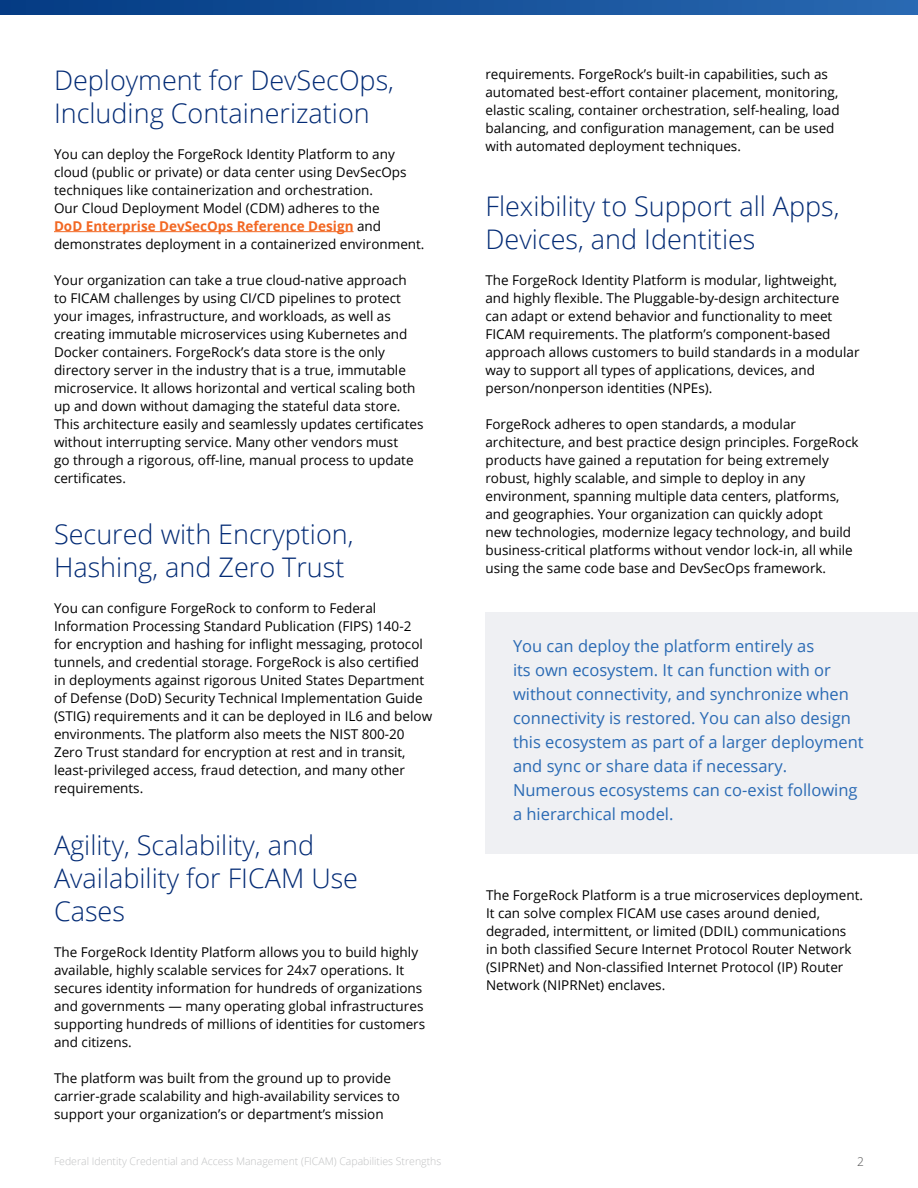
<style>
.page{position:relative;width:918px;height:1188px;background:#fff}
.page>*{position:absolute;margin:0;border:0;box-sizing:border-box;transform-origin:0 0}
.t1{font:300 27px/33px "Open Sans";color:#032b75}
.t2{font:16.5px/24px "Open Sans";color:#2a6ab4}
.t3{font:13.5px/18px "Open Sans";color:#000}
.t4{font:300 12px "Open Sans";color:#515151}
.t5{font:300 10.5px "Open Sans";color:#c0c1c2}
.s1{font-weight:700;color:#f26722}
</style>
<div class="page">
<svg style="left:0;top:0;width:918px;height:15px;background:#16519a"></svg>
<div style="left:485px;top:612px;width:432px;height:242px;background:#eff0f3"></div>
<hr style="left:54px;top:231px;width:300px;height:1px;background:#f26722">
<h1 class="t1" style="left:54px;top:63px;width:342px">Deployment for DevSecOps,<br>Including Containerization</h1>
<p class="t3" style="left:54px;top:144px;width:372px">You can deploy the ForgeRock Identity Platform to any cloud (public or private) or data center using DevSecOps techniques like containerization and orchestration.<br>Our Cloud Deployment Model (CDM) adheres to the<br><span class="s1">DoD Enterprise DevSecOps Reference Design</span> and demonstrates deployment in a containerized environment.</p>
<p class="t3" style="left:54px;top:270px;width:371px">Your organization can take a true cloud-native approach<br>to FICAM challenges by using CI/CD pipelines to protect your images, infrastructure, and workloads, as well as creating immutable microservices using Kubernetes and Docker containers. ForgeRock’s data store is the only directory server in the industry that is a true, immutable microservice. It allows horizontal and vertical scaling both up and down without damaging the stateful data store.<br>This architecture easily and seamlessly updates certificates without interrupting service. Many other vendors must<br>go through a rigorous, off-line, manual process to update certificates.</p>
<h1 class="t1" style="left:54px;top:517px;width:301px">Secured with Encryption,<br>Hashing, and Zero Trust</h1>
<p class="t3" style="left:54px;top:599px;width:380px">You can configure ForgeRock to conform to Federal Information Processing Standard Publication (FIPS) 140-2 for encryption and hashing for inflight messaging, protocol tunnels, and credential storage. ForgeRock is also certified in deployments against rigorous United States Department of Defense (DoD) Security Technical Implementation Guide (STIG) requirements and it can be deployed in IL6 and below environments. The platform also meets the NIST 800-20<br>Zero Trust standard for encryption at rest and in transit, least-privileged access, fraud detection, and many other requirements.</p>
<h1 class="t1" style="left:54px;top:828px;width:306px">Agility, Scalability, and<br>Availability for FICAM Use<br>Cases</h1>
<p class="t3" style="left:54px;top:942px;width:373px">The ForgeRock Identity Platform allows you to build highly available, highly scalable services for 24x7 operations. It secures identity information for hundreds of organizations and governments — many operating global infrastructures supporting hundreds of millions of identities for customers and citizens.</p>
<p class="t3" style="left:54px;top:1068px;width:348px">The platform was built from the ground up to provide carrier-grade scalability and high-availability services to support your organization’s or department’s mission</p>
<p class="t3" style="left:485px;top:65px;width:356px">requirements. ForgeRock’s built-in capabilities, such as automated best-effort container placement, monitoring, elastic scaling, container orchestration, self-healing, load balancing, and configuration management, can be used with automated deployment techniques.</p>
<h1 class="t1" style="left:485px;top:189px;width:356px">Flexibility to Support all Apps,<br>Devices, and Identities</h1>
<p class="t3" style="left:485px;top:270px;width:376px">The ForgeRock Identity Platform is modular, lightweight, and highly flexible. The Pluggable-by-design architecture can adapt or extend behavior and functionality to meet FICAM requirements. The platform’s component-based approach allows customers to build standards in a modular way to support all types of applications, devices, and person/nonperson identities (NPEs).</p>
<p class="t3" style="left:485px;top:414px;width:375px">ForgeRock adheres to open standards, a modular architecture, and best practice design principles. ForgeRock products have gained a reputation for being extremely robust, highly scalable, and simple to deploy in any environment, spanning multiple data centers, platforms, and geographies. Your organization can quickly adopt<br>new technologies, modernize legacy technology, and build business-critical platforms without vendor lock-in, all while using the same code base and DevSecOps framework.</p>
<p class="t2" style="left:513px;top:633px;width:352px">You can deploy the platform entirely as<br>its own ecosystem. It can function with or without connectivity, and synchronize when connectivity is restored. You can also design this ecosystem as part of a larger deployment and sync or share data if necessary.<br>Numerous ecosystems can co-exist following a hierarchical model.</p>
<p class="t3" style="left:486px;top:886px;width:379px">The ForgeRock Platform is a true microservices deployment.<br>It can solve complex FICAM use cases around denied, degraded, intermittent, or limited (DDIL) communications<br>in both classified Secure Internet Protocol Router Network (SIPRNet) and Non-classified Internet Protocol (IP) Router Network (NIPRNet) enclaves.</p>
<p class="t5" style="left:54px;top:1154px;width:389px">Federal Identity Credential and Access Management (FICAM) Capabilities Strengths</p>
<p class="t4" style="left:857px;top:1153px;width:8px">2</p>
</div>
